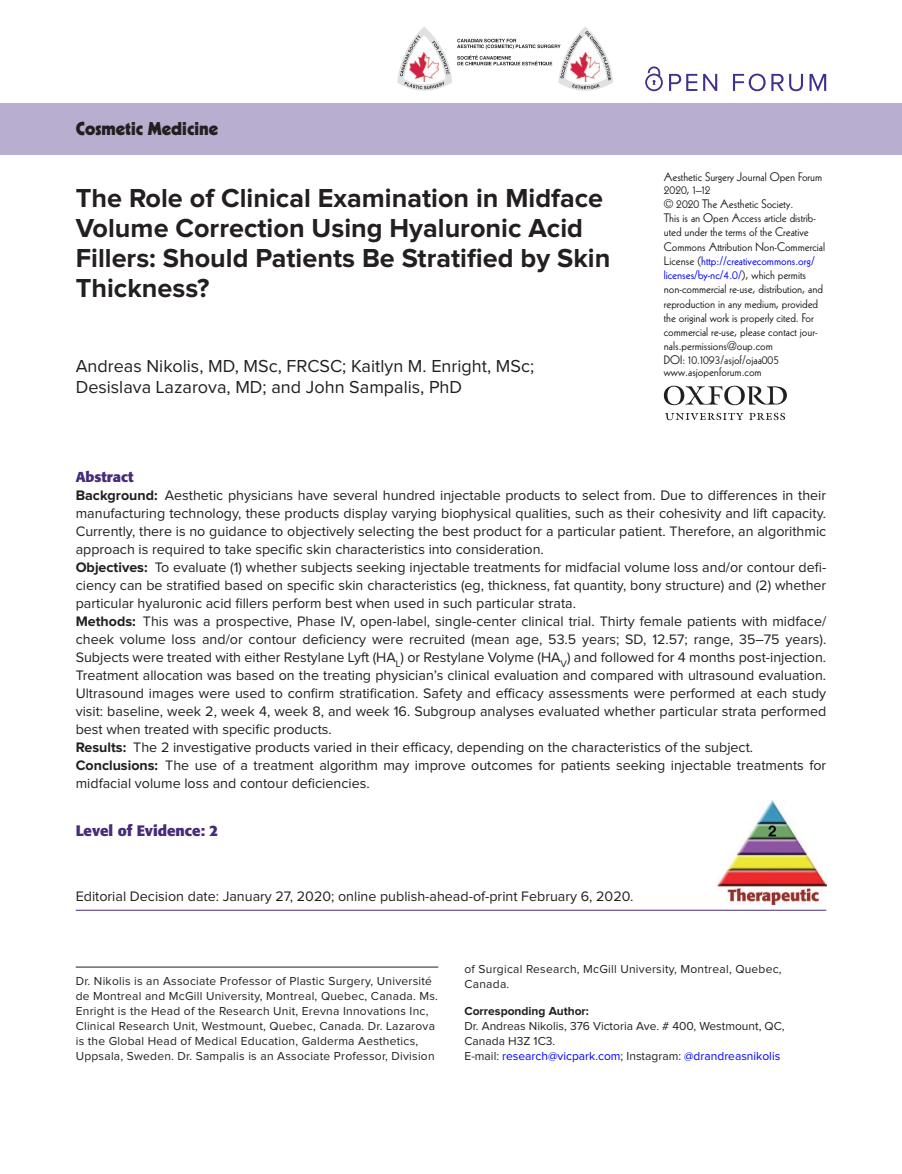
<style>
.page{position:relative;width:902px;height:1174px;background:#fff}
.page>*{position:absolute;margin:0;border:0;box-sizing:border-box;transform-origin:0 0}
.t1{font:700 27px/30px "Proxima Nova";color:#231f20}
.t2{font:18px/21px "Proxima Nova";color:#231f20}
.t3{font:900 18px "Kabel LT Std";color:#231f20}
.t4{font:700 15px "Formata";color:#462b79}
.t5{font:14.25px/18px "Proxima Nova";color:#231f20}
.t6{font:700 14.25px "Formata";color:#462b79}
.t7{font:12px/14.2px "Kabel LT Std";color:#231f20}
.t8{font:12px/15px "Proxima Nova";letter-spacing:.02em;color:#231f20}
.t9{font:12px/15px "Proxima Nova";color:#231f20}
.t10{font:700 12px "Proxima Nova";color:#231f20}
.s1{color:#00f}
.s2{font-weight:700}
</style>
<div class="page">
<div style="left:0;top:104px;width:901px;height:50px;background:#b7aed0"></div>
<svg style="left:669px;top:74px;width:28px;height:17px"></svg>
<svg style="left:703px;top:74px;width:14px;height:17px"></svg>
<svg style="left:732px;top:74px;width:33px;height:17px"></svg>
<svg style="left:771px;top:74px;width:12px;height:17px"></svg>
<svg style="left:789px;top:74px;width:14px;height:17px"></svg>
<svg style="left:809px;top:74px;width:17px;height:17px"></svg>
<svg style="left:645px;top:66px;width:17px;height:25px"></svg>
<svg style="left:663px;top:386px;width:123px;height:34px"></svg>
<hr style="left:76px;top:910px;width:750px;height:1px;background:#462b79">
<img style="left:717px;top:801px;width:109px;height:103px">
<hr style="left:76px;top:966px;width:362px;height:1px;background:#231f20">
<svg style="left:397px;top:27px;width:216px;height:64px"></svg>
<p class="t3" style="left:76px;top:117px;width:144px">Cosmetic Medicine</p>
<h1 class="t1" style="left:76px;top:184px;width:536px">The Role of Clinical Examination in Midface Volume Correction Using Hyaluronic Acid Fillers: Should Patients Be Stratified by Skin Thickness?</h1>
<p class="t2" style="left:76px;top:357px;width:460px">Andreas Nikolis, MD, MSc, FRCSC; Kaitlyn M. Enright, MSc;<br>Desislava Lazarova, MD; and John Sampalis, PhD</p>
<p class="t7" style="left:663px;top:171px;width:160px;line-height:12.8px">Aesthetic Surgery Journal Open Forum<br>2020, 1–12</p>
<p class="t7" style="left:663px;top:197px;width:163px">© 2020 The Aesthetic Society.<br>This is an Open Access article distrib&shy;uted under the terms of the Creative Commons Attribution Non-Commercial License (<span class="s1">http://creativecommons.org/ licenses/by-nc/4.0/</span>), which permits non-commercial re-use, distribution, and reproduction in any medium, provided the original work is properly cited. For commercial re-use, please contact jour&shy;nals.permissions@oup.com</p>
<p class="t7" style="left:663px;top:353px;width:117px;line-height:12.8px">DOI: 10.1093/asjof/ojaa005 www.asjopenforum.com</p>
<p class="t6" style="left:76px;top:468px;width:59px">Abstract</p>
<p class="t5" style="left:76px;top:487px;width:752px"><span class="s2">Background:</span> Aesthetic physicians have several hundred injectable products to select from. Due to differences in their manufacturing technology, these products display varying biophysical qualities, such as their cohesivity and lift capacity.<br>Currently, there is no guidance to objectively selecting the best product for a particular patient. Therefore, an algorithmic approach is required to take specific skin characteristics into consideration.<br><span class="s2">Objectives:</span> To evaluate (1) whether subjects seeking injectable treatments for midfacial volume loss and/or contour defi&shy;ciency can be stratified based on specific skin characteristics (eg, thickness, fat quantity, bony structure) and (2) whether particular hyaluronic acid fillers perform best when used in such particular strata.<br><span class="s2">Methods:</span> This was a prospective, Phase IV, open-label, single-center clinical trial. Thirty female patients with midface/ cheek volume loss and/or contour deficiency were recruited (mean age, 53.5 years; SD, 12.57; range, 35–75 years).<br>Subjects were treated with either Restylane Lyft (HA<sub>L</sub>) or Restylane Volyme (HA<sub>V</sub>) and followed for 4 months post-injection.<br>Treatment allocation was based on the treating physician’s clinical evaluation and compared with ultrasound evaluation.<br>Ultrasound images were used to confirm stratification. Safety and efficacy assessments were performed at each study visit: baseline, week 2, week 4, week 8, and week 16. Subgroup analyses evaluated whether particular strata performed best when treated with specific products.<br><span class="s2">Results:</span> The 2 investigative products varied in their efficacy, depending on the characteristics of the subject.<br><span class="s2">Conclusions:</span> The use of a treatment algorithm may improve outcomes for patients seeking injectable treatments for midfacial volume loss and contour deficiencies.</p>
<p class="t4" style="left:76px;top:821px;width:144px">Level of Evidence: 2</p>
<p class="t5" style="left:76px;top:887px;width:559px">Editorial Decision date: January 27, 2020; online publish-ahead-of-print February 6, 2020.</p>
<p class="t8" style="left:76px;top:974px;width:364px">Dr. Nikolis is an Associate Professor of Plastic Surgery, Université de Montreal and McGill University, Montreal, Quebec, Canada. Ms.<br>Enright is the Head of the Research Unit, Erevna Innovations Inc, Clinical Research Unit, Westmount, Quebec, Canada. Dr. Lazarova is the Global Head of Medical Education, Galderma Aesthetics, Uppsala, Sweden. Dr. Sampalis is an Associate Professor, Division</p>
<p class="t8" style="left:464px;top:961px;width:319px">of Surgical Research, McGill University, Montreal, Quebec,<br>Canada.</p>
<p class="t10" style="left:464px;top:1005px;width:126px">Corresponding Author:</p>
<p class="t9" style="left:464px;top:1018px;width:321px">Dr. Andreas Nikolis, 376 Victoria Ave. # 400, Westmount, QC,<br>Canada H3Z 1C3.<br>E-mail: <span class="s1">research@vicpark.com</span>; Instagram: <span class="s1">@drandreasnikolis</span></p>
</div>
